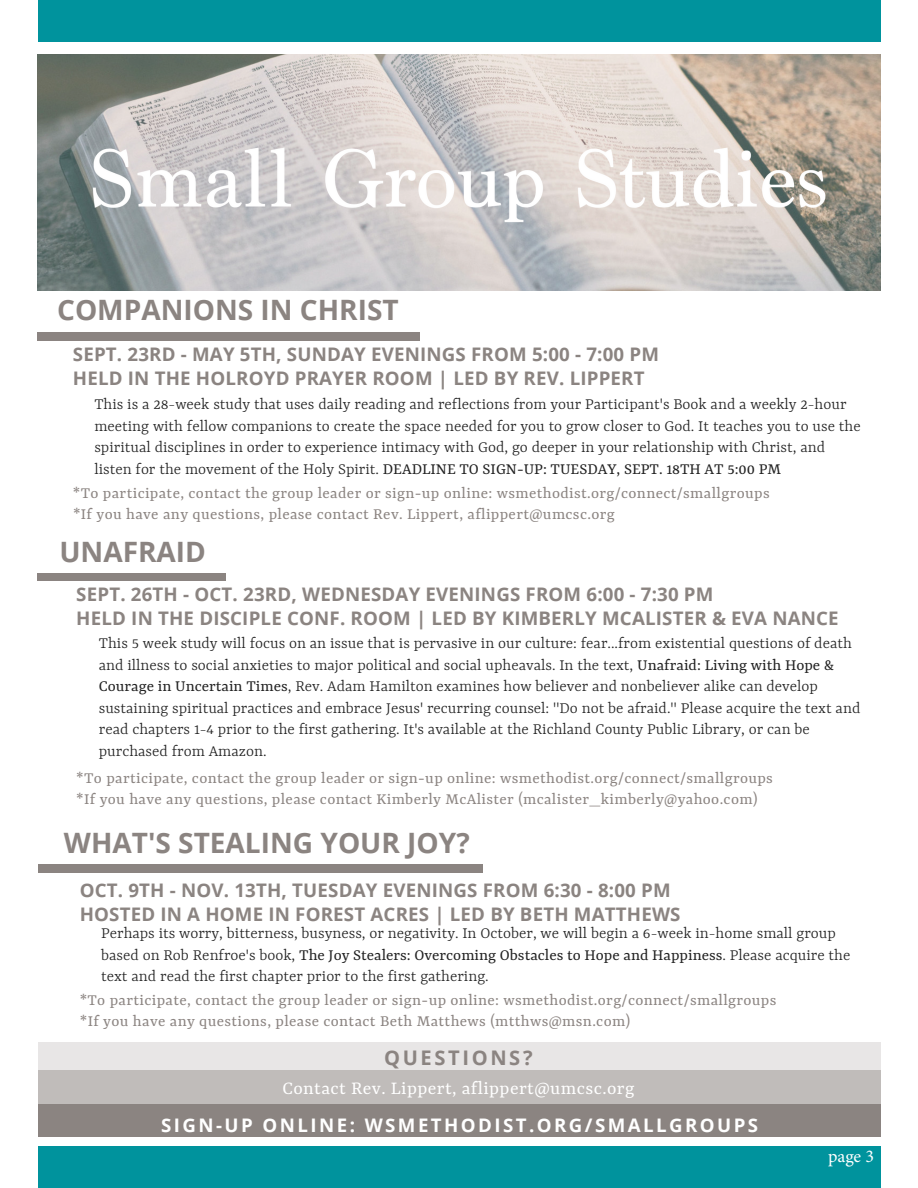
<style>
.page{position:relative;width:918px;height:1188px;background:#fff}
.page>*{position:absolute;margin:0;border:0;box-sizing:border-box;transform-origin:0 0}
.t1{font:700 28.05px "Open Sans";color:#8b8481}
.t2{font:20.1px "Rasa";letter-spacing:.02em;color:#fff}
.t3{font:700 20.1px "Open Sans";letter-spacing:.13em;color:#8b8481}
.t4{font:700 18.75px/23.7px "Open Sans";letter-spacing:.01em;color:#8b8481}
.t5{font:700 18.75px "Open Sans";letter-spacing:.13em;color:#fff}
.t6{font:18px "Minion Pro";color:#fff}
.t7{font:300 17.1px/21.5px "Rasa";color:#222}
.t8{font:17.1px/21.5px "Rasa";letter-spacing:.02em;color:#8b8481}
.s1{font-weight:400}
</style>
<div class="page">
<div style="left:38px;top:1146px;width:842px;height:42px;background:#00939d"></div>
<div style="left:38px;top:0;width:842px;height:42px;background:#00939d"></div>
<img style="left:38px;top:54px;width:842px;height:236px">
<div style="left:38px;top:332px;width:35px;height:8px;background:#8b8481"></div>
<div style="left:374px;top:332px;width:46px;height:8px;background:#8b8481"></div>
<div style="left:72px;top:332px;width:303px;height:8px;background:#8b8481"></div>
<div style="left:38px;top:573px;width:36px;height:8px;background:#8b8481"></div>
<div style="left:180px;top:573px;width:46px;height:8px;background:#8b8481"></div>
<div style="left:73px;top:573px;width:108px;height:8px;background:#8b8481"></div>
<div style="left:38px;top:864px;width:41px;height:8px;background:#8b8481"></div>
<div style="left:437px;top:864px;width:46px;height:8px;background:#8b8481"></div>
<div style="left:77px;top:864px;width:318px;height:8px;background:#8b8481"></div>
<div style="left:394px;top:864px;width:44px;height:8px;background:#8b8481"></div>
<svg style="left:38px;top:1042px;width:842px;height:95px;background:#b9b4b3"></svg>
<h1 class="t1" style="left:57px;top:290px;width:343px">COMPANIONS IN CHRIST</h1>
<p class="t4" style="left:73px;top:342px;width:588px">SEPT. 23RD - MAY 5TH, SUNDAY EVENINGS FROM 5:00 - 7:00 PM<br>HELD IN THE HOLROYD PRAYER ROOM | LED BY REV. LIPPERT</p>
<p class="t7" style="left:94px;top:395px;width:768px">This is a 28-week study that uses daily reading and reflections from your Participant's Book and a weekly 2-hour meeting with fellow companions to create the space needed for you to grow closer to God. It teaches you to use the spiritual disciplines in order to experience intimacy with God, go deeper in your relationship with Christ, and listen for the movement of the Holy Spirit. <span class="s1">DEADLINE TO SIGN-UP: TUESDAY, SEPT. 18TH AT 5:00 PM</span></p>
<p class="t8" style="left:73px;top:483px;width:698px">*To participate, contact the group leader or sign-up online: wsmethodist.org/connect/smallgroups *If you have any questions, please contact Rev. Lippert, aflippert@umcsc.org</p>
<h1 class="t1" style="left:59px;top:532px;width:148px">UNAFRAID</h1>
<p class="t4" style="left:76px;top:582px;width:764px">SEPT. 26TH - OCT. 23RD, WEDNESDAY EVENINGS FROM 6:00 - 7:30 PM<br>HELD IN THE DISCIPLE CONF. ROOM | LED BY KIMBERLY MCALISTER &amp; EVA NANCE</p>
<p class="t7" style="left:99px;top:634px;width:763px">This 5 week study will focus on an issue that is pervasive in our culture: fear...from existential questions of death and illness to social anxieties to major political and social upheavals. In the text, <span class="s1">Unafraid: Living with Hope &amp; Courage in Uncertain Times</span>, Rev. Adam Hamilton examines how believer and nonbeliever alike can develop sustaining spiritual practices and embrace Jesus' recurring counsel: "Do not be afraid." Please acquire the text and read chapters 1-4 prior to the first gathering. It's available at the Richland County Public Library, or can be purchased from Amazon.</p>
<p class="t8" style="left:76px;top:768px;width:698px">*To participate, contact the group leader or sign-up online: wsmethodist.org/connect/smallgroups *If you have any questions, please contact Kimberly McAlister (mcalister_kimberly@yahoo.com)</p>
<h1 class="t1" style="left:64px;top:823px;width:407px">WHAT'S STEALING YOUR JOY?</h1>
<p class="t4" style="left:80px;top:878px;width:602px">OCT. 9TH - NOV. 13TH, TUESDAY EVENINGS FROM 6:30 - 8:00 PM<br>HOSTED IN A HOME IN FOREST ACRES | LED BY BETH MATTHEWS</p>
<p class="t7" style="left:101px;top:923px;width:751px">Perhaps its worry, bitterness, busyness, or negativity. In October, we will begin a 6-week in-home small group based on Rob Renfroe's book, <span class="s1">The Joy Stealers: Overcoming Obstacles to Hope and Happiness</span>. Please acquire the text and read the first chapter prior to the first gathering.</p>
<p class="t8" style="left:80px;top:990px;width:698px">*To participate, contact the group leader or sign-up online: wsmethodist.org/connect/smallgroups *If you have any questions, please contact Beth Matthews (mtthws@msn.com)</p>
<p class="t3" style="left:384px;top:1043px;width:150px">QUESTIONS?</p>
<p class="t2" style="left:282px;top:1077px;width:354px">Contact Rev. Lippert, aflippert@umcsc.org</p>
<p class="t5" style="left:161px;top:1112px;width:599px">SIGN-UP ONLINE: WSMETHODIST.ORG/SMALLGROUPS</p>
<p class="t6" style="left:828px;top:1145px;width:47px">page 3</p>
</div>
